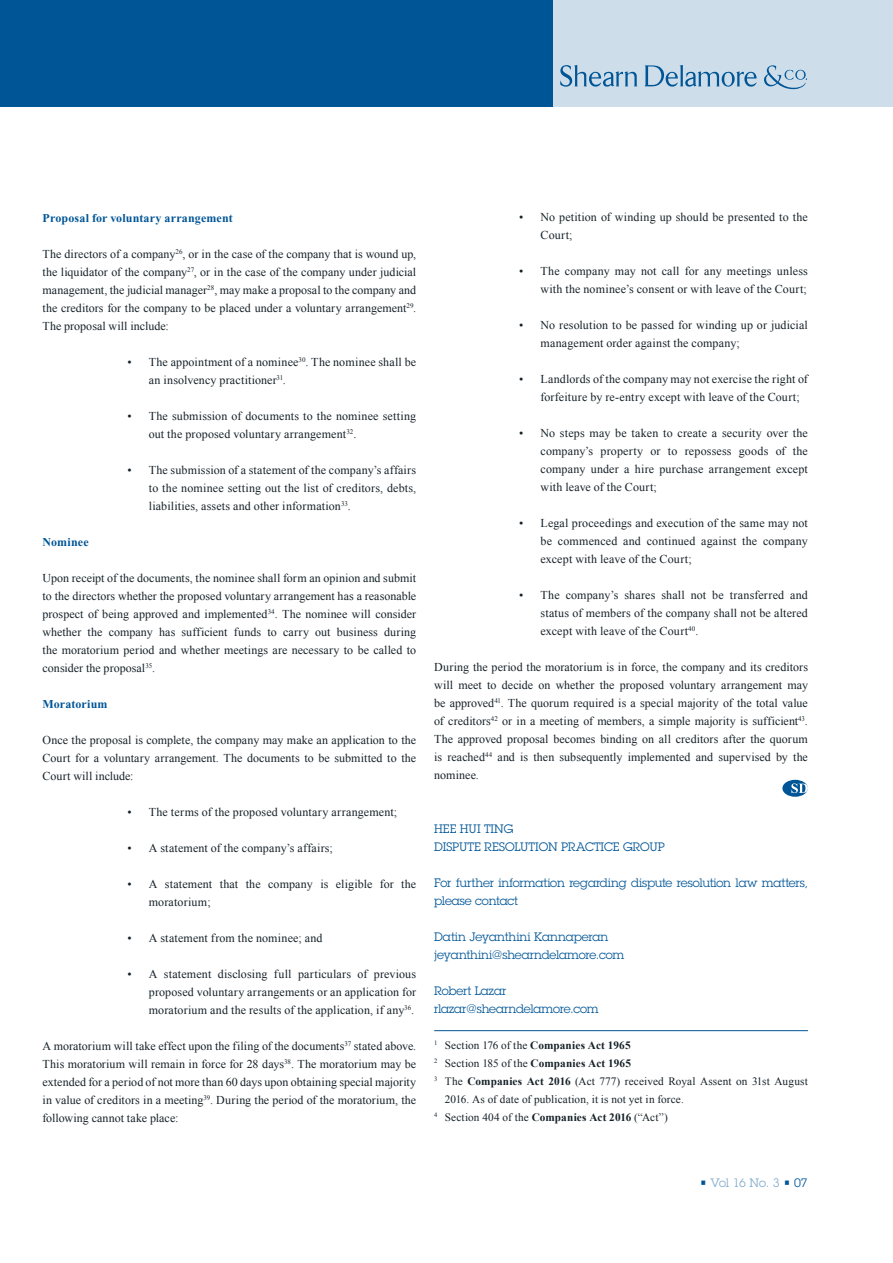
<style>
.page{position:relative;width:893px;height:1263px;background:#fff}
.page>*{position:absolute;margin:0;border:0;box-sizing:border-box;transform-origin:0 0}
.t1{font:12px/18px "Times New Roman";letter-spacing:.01em;color:#152128;text-align:justify}
.t2{font:12px/18px "Lubalin Graph Std";letter-spacing:-.005em;color:#005596}
.t3{font:700 12px "Times New Roman";letter-spacing:.01em;color:#005596}
.t4{font:12px "Lubalin Graph Std";letter-spacing:-.015em;color:#80aacb}
.t5{font:11.25px "Times New Roman";letter-spacing:.01em;color:#152128}
.t6{font:700 11.25px "Times New Roman";letter-spacing:.015em;color:#152128}
.s1{font-weight:400}
.s2{font-weight:700}
.s3{color:#005596}
</style>
<div class="page">
<div style="left:0;top:0;width:553px;height:106px;background:#005596"></div>
<div style="left:553px;top:0;width:340px;height:106px;background:#cdddea"></div>
<svg style="left:560px;top:65px;width:77px;height:22px"></svg>
<svg style="left:644px;top:65px;width:113px;height:22px"></svg>
<svg style="left:764px;top:65px;width:43px;height:24px"></svg>
<hr style="left:434px;top:1030px;width:374px;height:1px;background:#005596">
<div style="left:782px;top:780px;width:26px;height:17px;background:#005596;border-radius:50%"></div>
<svg style="left:791px;top:783px;width:17px;height:10px"></svg>
<p class="t3" style="left:43px;top:211px;width:192px">Proposal for voluntary arrangement</p>
<p class="t1" style="left:43px;top:245px;width:375px">The directors of a company<sup>26</sup>, or in the case of the company that is wound up, the liquidator of the company<sup>27</sup>, or in the case of the company under judicial management, the judicial manager<sup>28</sup>, may make a proposal to the company and the creditors for the company to be placed under a voluntary arrangement<sup>29</sup>.<br>The proposal will include:</p>
<p class="t1" style="left:149px;top:353px;width:269px;text-indent:-21px">• The appointment of a nominee<sup>30</sup>. The nominee shall be an insolvency practitioner<sup>31</sup>.</p>
<p class="t1" style="left:149px;top:407px;width:269px;text-indent:-21px">• The submission of documents to the nominee setting out the proposed voluntary arrangement<sup>32</sup>.</p>
<p class="t1" style="left:149px;top:461px;width:269px;text-indent:-21px">• The submission of a statement of the company’s affairs to the nominee setting out the list of creditors, debts, liabilities, assets and other information<sup>33</sup>.</p>
<p class="t3" style="left:43px;top:535px;width:48px">Nominee</p>
<p class="t1" style="left:43px;top:569px;width:375px">Upon receipt of the documents, the nominee shall form an opinion and submit to the directors whether the proposed voluntary arrangement has a reasonable prospect of being approved and implemented<sup>34</sup>. The nominee will consider whether the company has sufficient funds to carry out business during the moratorium period and whether meetings are necessary to be called to consider the proposal<sup>35</sup>.</p>
<p class="t3" style="left:43px;top:697px;width:67px">Moratorium</p>
<p class="t1" style="left:43px;top:731px;width:375px">Once the proposal is complete, the company may make an application to the Court for a voluntary arrangement. The documents to be submitted to the Court will include:</p>
<p class="t1" style="left:128px;top:803px;width:271px">• The terms of the proposed voluntary arrangement;</p>
<p class="t1" style="left:128px;top:839px;width:207px">• A statement of the company’s affairs;</p>
<p class="t1" style="left:149px;top:875px;width:269px;text-indent:-21px">• A statement that the company is eligible for the moratorium;</p>
<p class="t1" style="left:128px;top:929px;width:196px">• A statement from the nominee; and</p>
<p class="t1" style="left:149px;top:965px;width:269px;text-indent:-21px">• A statement disclosing full particulars of previous proposed voluntary arrangements or an application for moratorium and the results of the application, if any<sup>36</sup>.</p>
<p class="t1" style="left:43px;top:1037px;width:375px">A moratorium will take effect upon the filing of the documents<sup>37</sup> stated above.<br>This moratorium will remain in force for 28 days<sup>38</sup>. The moratorium may be extended for a period of not more than 60 days upon obtaining special majority in value of creditors in a meeting<sup>39</sup>. During the period of the moratorium, the following cannot take place:</p>
<p class="t1" style="left:541px;top:208px;width:269px;text-indent:-21px">• No petition of winding up should be presented to the<br>Court;</p>
<p class="t1" style="left:519px;top:262px;width:290px;text-align:right">• The company may not call for any meetings unless with the nominee’s consent or with leave of the Court;</p>
<p class="t1" style="left:541px;top:316px;width:269px;text-indent:-21px">• No resolution to be passed for winding up or judicial management order against the company;</p>
<p class="t1" style="left:541px;top:370px;width:269px;text-indent:-21px">• Landlords of the company may not exercise the right of forfeiture by re-entry except with leave of the Court;</p>
<p class="t1" style="left:541px;top:424px;width:269px;text-indent:-21px">• No steps may be taken to create a security over the company’s property or to repossess goods of the company under a hire purchase arrangement except with leave of the Court;</p>
<p class="t1" style="left:541px;top:514px;width:269px;text-indent:-21px">• Legal proceedings and execution of the same may not be commenced and continued against the company except with leave of the Court;</p>
<p class="t1" style="left:541px;top:586px;width:269px;text-indent:-21px">• The company’s shares shall not be transferred and status of members of the company shall not be altered except with leave of the Court<sup>40</sup>.</p>
<p class="t1" style="left:434px;top:658px;width:375px">During the period the moratorium is in force, the company and its creditors will meet to decide on whether the proposed voluntary arrangement may be approved<sup>41</sup>. The quorum required is a special majority of the total value of creditors<sup>42</sup> or in a meeting of members, a simple majority is sufficient<sup>43</sup>.<br>The approved proposal becomes binding on all creditors after the quorum is reached<sup>44</sup> and is then subsequently implemented and supervised by the nominee.</p>
<p class="t2" style="left:434px;top:820px;width:232px">HEE HUI TING<br>DISPUTE RESOLUTION PRACTICE GROUP</p>
<p class="t2" style="left:434px;top:874px;width:375px">For further information regarding dispute resolution law matters, please contact</p>
<p class="t2" style="left:434px;top:928px;width:192px">Datin Jeyanthini Kannaperan jeyanthini@shearndelamore.com</p>
<p class="t2" style="left:434px;top:982px;width:166px">Robert Lazar rlazar@shearndelamore.com</p>
<p class="t6" style="left:434px;top:1037px;width:198px"><sup>1</sup> <span class="s1">Section 176 of the</span> Companies Act 1965</p>
<p class="t6" style="left:434px;top:1055px;width:198px"><sup>2</sup> <span class="s1">Section 185 of the</span> Companies Act 1965</p>
<p class="t5" style="left:434px;top:1074px;width:375px"><sup>3</sup> The <span class="s2">Companies Act 2016</span> (Act 777) received Royal Assent on 31st August</p>
<p class="t5" style="left:445px;top:1092px;width:240px">2016. As of date of publication, it is not yet in force.</p>
<p class="t5" style="left:434px;top:1110px;width:235px"><sup>4</sup> Section 404 of the <span class="s2">Companies Act 2016</span> (“Act”)</p>
<p class="t4" style="left:700px;top:1175px;width:110px"><span class="s3">•</span> Vol 16 No. 3 <span class="s3">• 07</span></p>
</div>
